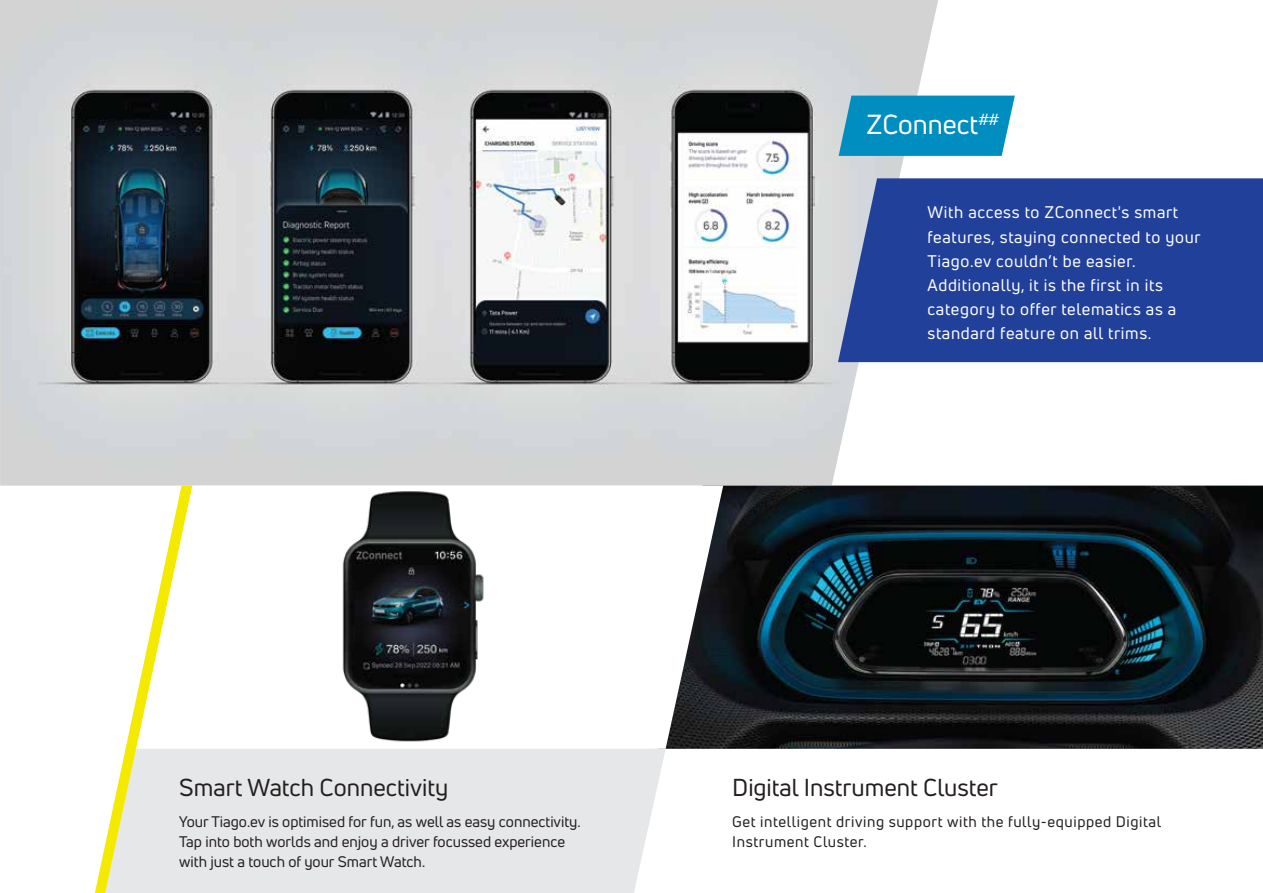
<style>
.page{position:relative;width:1263px;height:893px;background:#fff}
.page>*{position:absolute;margin:0;border:0;box-sizing:border-box;transform-origin:0 0}
.t1{font:27px "Uni Neue";color:#fff}
.t2{font:24px "Uni Neue";color:#231f20}
.t3{font:16.5px/24px "Uni Neue";letter-spacing:.04em;color:#fff}
.t4{font:15px/20.1px "Uni Neue";color:#231f20}
.t5{font:15px/20.1px "Uni Neue";letter-spacing:.04em;color:#231f20}
</style>
<div class="page">
<img style="left:0;top:0;width:938px;height:486px">
<div style="left:838px;top:178px;width:425px;height:184px;background:#21409a"></div>
<img style="left:723px;top:486px;width:540px;height:263px">
<svg style="left:692px;top:487px;width:31px;height:262px"></svg>
<img style="left:192px;top:486px;width:500px;height:263px">
<div style="left:192px;top:749px;width:474px;height:144px;background:#e6e7e8"></div>
<svg style="left:839px;top:96px;width:176px;height:60px;background:#1194c3"></svg>
<svg style="left:95px;top:486px;width:97px;height:407px"></svg>
<h1 class="t1" style="left:867px;top:108px;width:134px">ZConnect<sup>##</sup></h1>
<p class="t3" style="left:927px;top:200px;width:275px">With access to ZConnect's smart features, staying connected to your<br>Tiago.ev couldn’t be easier.<br>Additionally, it is the first in its category to offer telematics as a standard feature on all trims.</p>
<h2 class="t2" style="left:179px;top:773px;width:271px">Smart Watch Connectivity</h2>
<p class="t4" style="left:179px;top:811px;width:403px">Your Tiago.ev is optimised for fun, as well as easy connectivity.<br>Tap into both worlds and enjoy a driver focussed experience with just a touch of your Smart Watch.</p>
<h2 class="t2" style="left:732px;top:773px;width:267px">Digital Instrument Cluster</h2>
<p class="t5" style="left:732px;top:811px;width:430px">Get intelligent driving support with the fully-equipped Digital<br>Instrument Cluster.</p>
</div>
